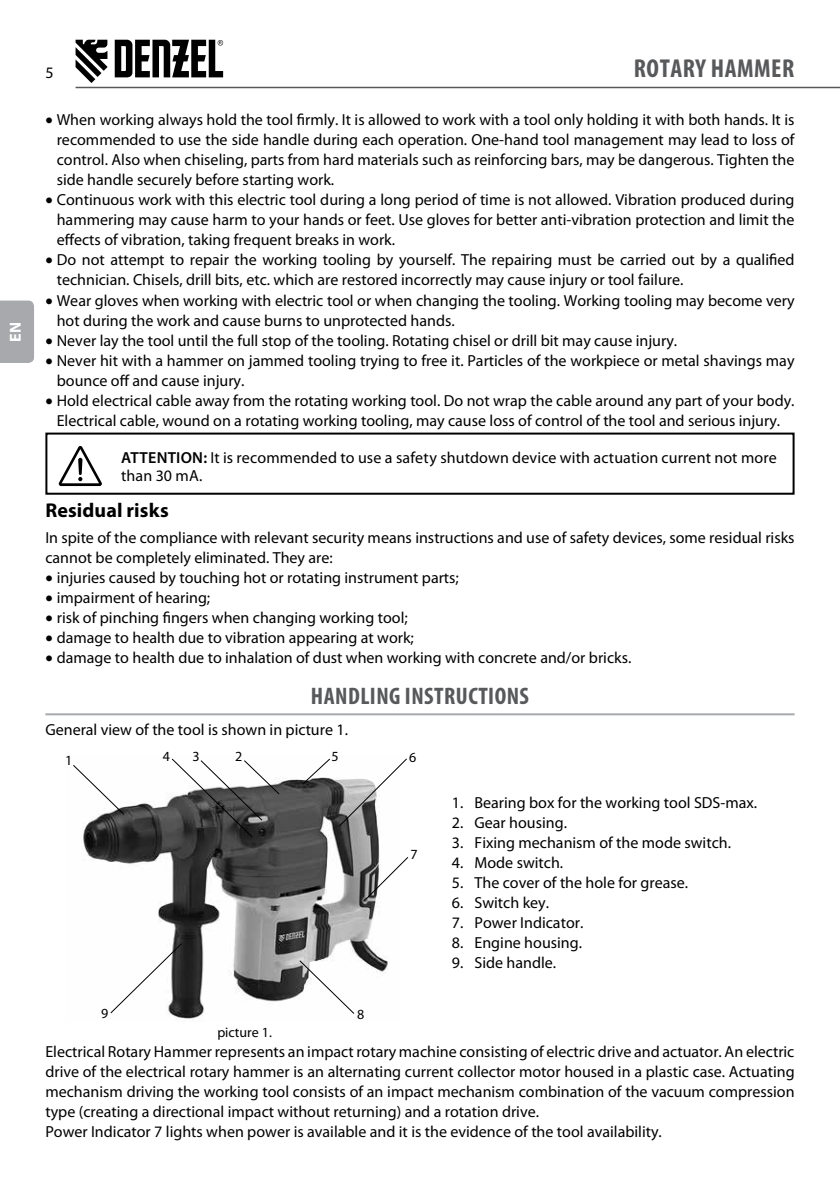
<style>
.page{position:relative;width:840px;height:1191px;background:#fff}
.page>*{position:absolute;margin:0;border:0;box-sizing:border-box;transform-origin:0 0}
.t1{font:700 condensed 26px "Myriad Pro";letter-spacing:.02em;color:#58595b}
.t2{font:700 condensed 24px "Myriad Pro";letter-spacing:.02em;color:#58595b}
.t3{font:700 20px "Myriad Pro";letter-spacing:.005em;color:#000}
.t4{font:16px/20px "Myriad Pro";color:#000}
.t5{font:700 16px "Myriad Pro";color:#fff}
.t6{font:14px "Myriad Pro";color:#000}
.s1{font-weight:600}
</style>
<div class="page">
<svg style="left:75px;top:40px;width:32px;height:43px"></svg>
<svg style="left:115px;top:40px;width:108px;height:37px"></svg>
<hr style="left:75px;top:87px;width:764px;height:1px;background:#58595b">
<div style="left:0;top:300px;width:34px;height:63px;background:#a7a9ac"></div>
<hr style="left:45px;top:713px;width:749px;height:2px;background:#a7a9ac">
<svg style="left:59px;top:446px;width:43px;height:40px"></svg>
<div style="left:45px;top:432px;width:749px;height:63px;border:2px solid #000"></div>
<img style="left:82px;top:778px;width:306px;height:242px">
<svg style="left:73px;top:765px;width:52px;height:51px"></svg>
<svg style="left:298px;top:959px;width:57px;height:56px"></svg>
<svg style="left:171px;top:758px;width:109px;height:80px"></svg>
<svg style="left:301px;top:758px;width:30px;height:27px"></svg>
<svg style="left:338px;top:758px;width:69px;height:69px"></svg>
<svg style="left:109px;top:942px;width:74px;height:72px"></svg>
<svg style="left:364px;top:856px;width:45px;height:44px"></svg>
<p class="t5" style="left:5px;top:341px;width:21px;rotate:-90deg">EN</p>
<p class="t4" style="left:45px;top:62px;width:10px">5</p>
<h1 class="t1" style="left:633px;top:52px;width:162px">ROTARY HAMMER</h1>
<p class="t4" style="left:57px;top:110px;width:739px;text-align:justify;text-indent:-11px">• When working always hold the tool firmly. It is allowed to work with a tool only holding it with both hands. It is recommended to use the side handle during each operation. One-hand tool management may lead to loss of control. Also when chiseling, parts from hard materials such as reinforcing bars, may be dangerous. Tighten the side handle securely before starting work.</p>
<p class="t4" style="left:57px;top:190px;width:738px;text-align:justify;text-indent:-11px">• Continuous work with this electric tool during a long period of time is not allowed. Vibration produced during hammering may cause harm to your hands or feet. Use gloves for better anti-vibration protection and limit the effects of vibration, taking frequent breaks in work.</p>
<p class="t4" style="left:57px;top:250px;width:738px;text-indent:-11px">• Do not attempt to repair the working tooling by yourself. The repairing must be carried out by a qualified technician. Chisels, drill bits, etc. which are restored incorrectly may cause injury or tool failure.</p>
<p class="t4" style="left:57px;top:290px;width:739px;text-indent:-11px">• Wear gloves when working with electric tool or when changing the tooling. Working tooling may become very hot during the work and cause burns to unprotected hands.</p>
<p class="t4" style="left:45px;top:330px;width:633px">• Never lay the tool until the full stop of the tooling. Rotating chisel or drill bit may cause injury.</p>
<p class="t4" style="left:57px;top:350px;width:738px;text-indent:-11px">• Never hit with a hammer on jammed tooling trying to free it. Particles of the workpiece or metal shavings may bounce off and cause injury.</p>
<p class="t4" style="left:45px;top:390px;width:750px;text-align:center">• Hold electrical cable away from the rotating working tool. Do not wrap the cable around any part of your body.<br>Electrical cable, wound on a rotating working tooling, may cause loss of control of the tool and serious injury.</p>
<p class="t4" style="left:121px;top:449px;width:656px;line-height:18px"><span class="s1">ATTENTION:</span> It is recommended to use a safety shutdown device with actuation current not more than 30 mA.</p>
<p class="t3" style="left:45px;top:497px;width:125px">Residual risks</p>
<p class="t4" style="left:45px;top:527px;width:750px">In spite of the compliance with relevant security means instructions and use of safety devices, some residual risks cannot be completely eliminated. They are:</p>
<p class="t4" style="left:45px;top:567px;width:415px">• injuries caused by touching hot or rotating instrument parts;</p>
<p class="t4" style="left:45px;top:587px;width:166px">• impairment of hearing;</p>
<p class="t4" style="left:45px;top:607px;width:363px">• risk of pinching fingers when changing working tool;</p>
<p class="t4" style="left:45px;top:627px;width:370px">• damage to health due to vibration appearing at work;</p>
<p class="t4" style="left:45px;top:647px;width:587px">• damage to health due to inhalation of dust when working with concrete and/or bricks.</p>
<h2 class="t2" style="left:311px;top:681px;width:219px">HANDLING INSTRUCTIONS</h2>
<p class="t4" style="left:45px;top:719px;width:304px">General view of the tool is shown in picture 1.</p>
<p class="t6" style="left:65px;top:752px;width:9px">1</p>
<p class="t6" style="left:163px;top:747px;width:9px">4</p>
<p class="t6" style="left:192px;top:747px;width:9px">3</p>
<p class="t6" style="left:235px;top:747px;width:9px">2</p>
<p class="t6" style="left:331px;top:747px;width:9px">5</p>
<p class="t6" style="left:409px;top:748px;width:9px">6</p>
<p class="t6" style="left:101px;top:1004px;width:9px">9</p>
<p class="t6" style="left:357px;top:1005px;width:9px">8</p>
<p class="t6" style="left:410px;top:846px;width:9px">7</p>
<p class="t4" style="left:451px;top:792px;width:307px">1. Bearing box for the working tool SDS-max.</p>
<p class="t4" style="left:451px;top:812px;width:117px">2. Gear housing.</p>
<p class="t4" style="left:451px;top:832px;width:280px">3. Fixing mechanism of the mode switch.</p>
<p class="t4" style="left:451px;top:852px;width:113px">4. Mode switch.</p>
<p class="t4" style="left:451px;top:872px;width:238px">5. The cover of the hole for grease.</p>
<p class="t4" style="left:451px;top:892px;width:99px">6. Switch key.</p>
<p class="t4" style="left:451px;top:912px;width:133px">7. Power Indicator.</p>
<p class="t4" style="left:451px;top:932px;width:132px">8. Engine housing.</p>
<p class="t4" style="left:451px;top:952px;width:106px">9. Side handle.</p>
<p class="t6" style="left:217px;top:1024px;width:56px">picture 1.</p>
<p class="t4" style="left:45px;top:1041px;width:750px">Electrical Rotary Hammer represents an impact rotary machine consisting of electric drive and actuator. An electric drive of the electrical rotary hammer is an alternating current collector motor housed in a plastic case. Actuating mechanism driving the working tool consists of an impact mechanism combination of the vacuum compression type (creating a directional impact without returning) and a rotation drive.<br>Power Indicator 7 lights when power is available and it is the evidence of the tool availability.</p>
</div>
